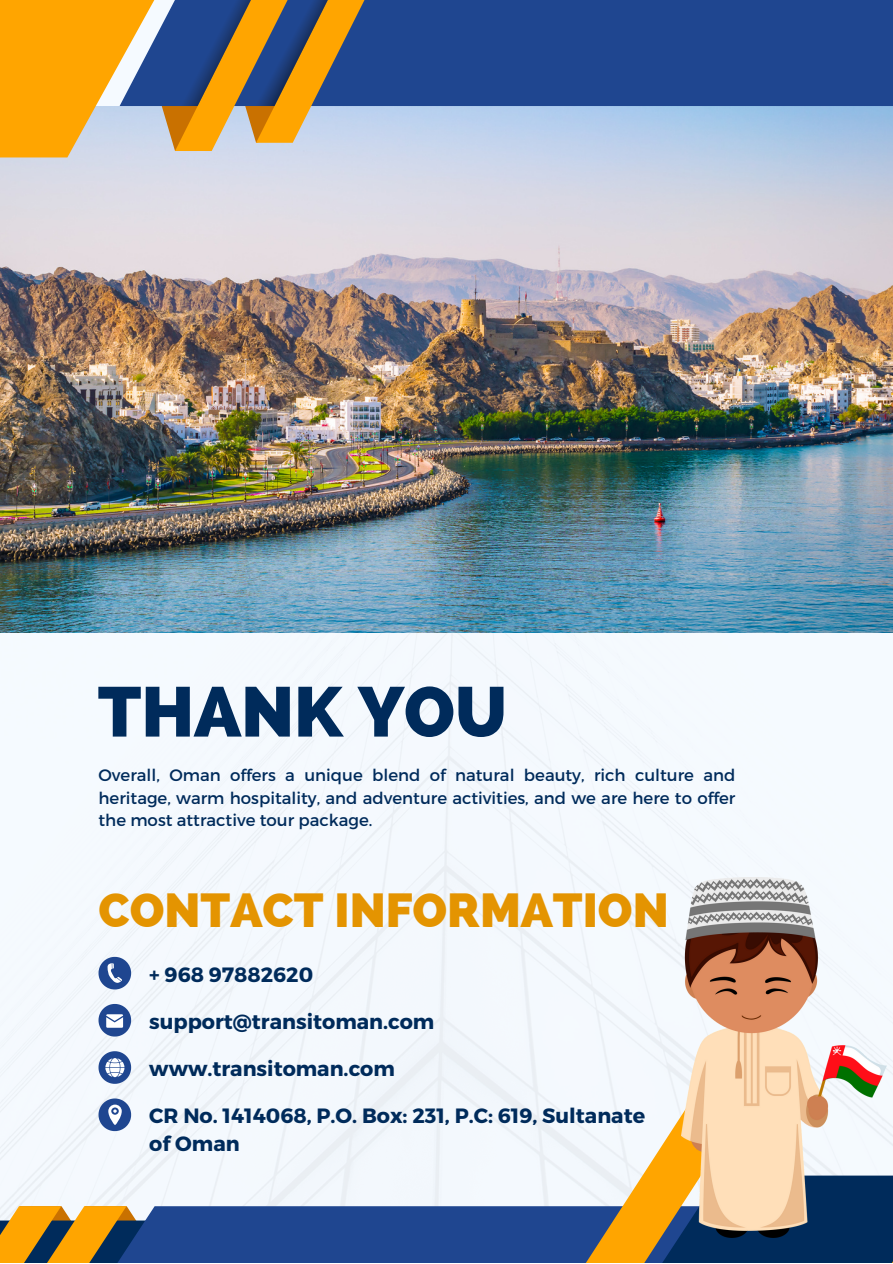
<style>
.page{position:relative;width:893px;height:1264px;background:#fff}
.page>*{position:absolute;margin:0;border:0;box-sizing:border-box;transform-origin:0 0}
.t1{font:800 70.2px "Raleway";color:#002b5b}
.t2{font:800 47.85px "Raleway";color:#e49401}
.t3{font:700 20.7px/28px "Montserrat";color:#002b5b}
.t4{font:16.5px/22.5px "Montserrat";color:#002b5b;text-align:justify}
</style>
<div class="page">
<div style="left:0;top:633px;width:892px;height:465px;background:#f5f9fe"></div>
<img style="left:0;top:106px;width:892px;height:527px">
<div style="left:377px;top:0;width:515px;height:106px;background:#1f4690"></div>
<svg style="left:0;top:0;width:377px;height:157px;background:#b4945b"></svg>
<svg style="left:98px;top:956px;width:33px;height:33px"></svg>
<svg style="left:98px;top:1003px;width:33px;height:33px"></svg>
<svg style="left:98px;top:1051px;width:33px;height:32px"></svg>
<svg style="left:0;top:1098px;width:892px;height:164px"></svg>
<img style="left:681px;top:877px;width:205px;height:360px">
<h1 class="t1" style="left:98px;top:670px;width:411px">THANK YOU</h1>
<p class="t4" style="left:98px;top:763px;width:638px">Overall, Oman offers a unique blend of natural beauty, rich culture and heritage, warm hospitality, and adventure activities, and we are here to offer the most attractive tour package.</p>
<h2 class="t2" style="left:98px;top:881px;width:571px">CONTACT INFORMATION</h2>
<p class="t3" style="left:149px;top:959px;width:165px">+ 968 97882620</p>
<p class="t3" style="left:149px;top:1006px;width:286px">support@transitoman.com</p>
<p class="t3" style="left:149px;top:1053px;width:247px">www.transitoman.com</p>
<p class="t3" style="left:149px;top:1100px;width:497px">CR No. 1414068, P.O. Box: 231, P.C: 619, Sultanate of Oman</p>
</div>
